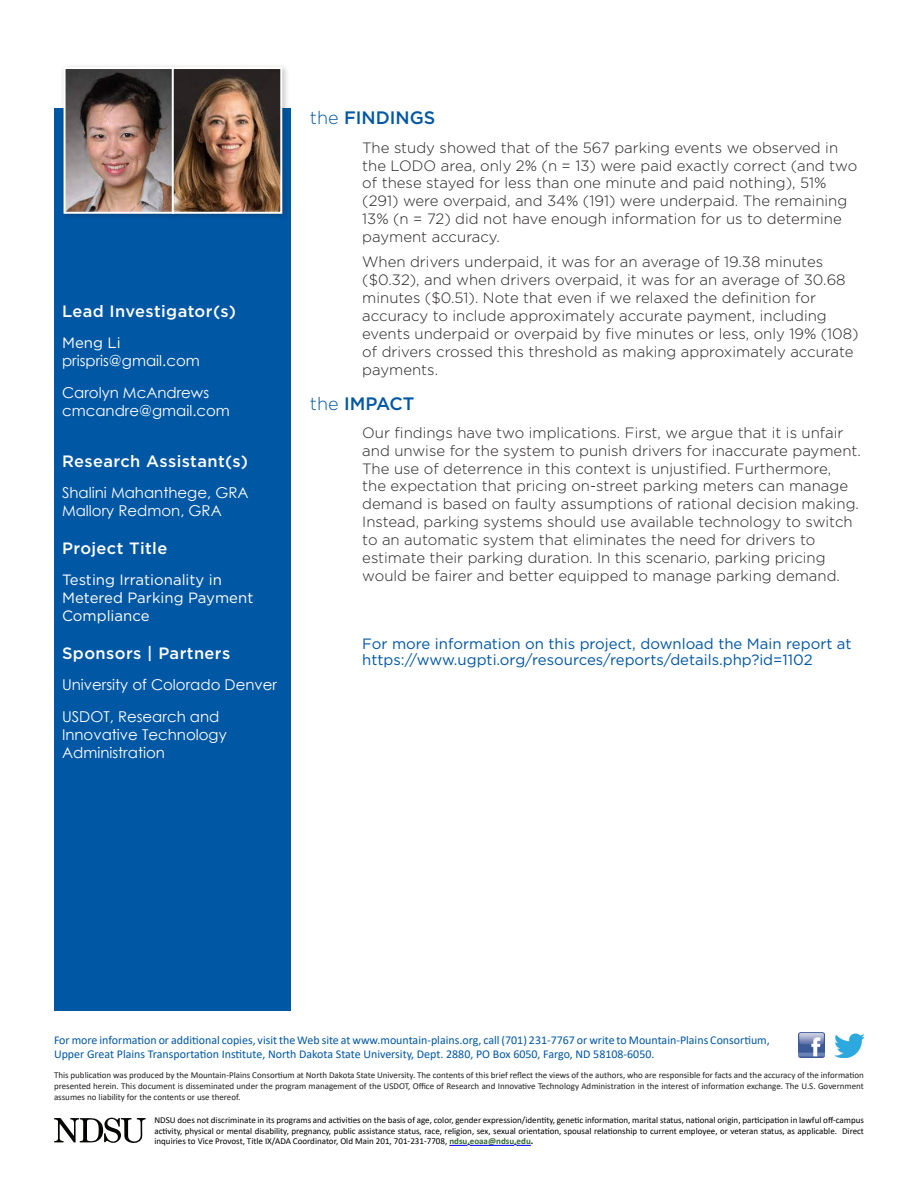
<style>
.page{position:relative;width:918px;height:1188px;background:#fff}
.page>*{position:absolute;margin:0;border:0;box-sizing:border-box;transform-origin:0 0}
.t1{font:500 18px "Gotham";color:#0057a4}
.t2{font:500 16.5px "Gotham";letter-spacing:.025em;color:#fff}
.t3{font:300 15px/18px "Gotham";color:#231f20}
.t4{font:15px/31.5px "Century Gothic";color:#fff}
.t5{font:15px/16.5px "Gotham";color:#0057a4}
.t6{font:15px/18px "Gotham";color:#fff}
.t7{font:12px/14.4px "Calibri";color:#0057a4}
.t8{font:9px/10.8px "Calibri";color:#000;text-align:justify}
.t9{font:9px/10.8px "Calibri";color:#231f20;text-align:justify}
.s1{font-weight:300}
.s2{font-weight:700;color:#363}
.s3{font-weight:700}
</style>
<div class="page">
<div style="left:54px;top:108px;width:236px;height:903px;background:#0057a4"></div>
<img style="left:798px;top:1032px;width:26px;height:26px">
<img style="left:834px;top:1033px;width:30px;height:25px">
<svg style="left:449px;top:1144px;width:21px;height:2px"></svg>
<hr style="left:470px;top:1145px;width:44px;height:1px;background:#00f">
<svg style="left:514px;top:1144px;width:17px;height:2px"></svg>
<svg style="left:54px;top:1118px;width:92px;height:25px"></svg>
<div style="left:60px;top:63px;width:122px;height:158px;background:#231f20;opacity:.25"></div>
<img style="left:67px;top:70px;width:101px;height:141px">
<div style="left:64px;top:67px;width:110px;height:147px;border:2px solid #fff"></div>
<div style="left:168px;top:63px;width:122px;height:158px;background:#231f20;opacity:.25"></div>
<img style="left:175px;top:70px;width:104px;height:141px">
<div style="left:172px;top:67px;width:110px;height:147px;border:2px solid #fff"></div>
<p class="t2" style="left:62px;top:300px;width:175px">Lead Investigator(s)</p>
<p class="t6" style="left:62px;top:334px;width:60px">Meng Li</p>
<p class="t4" style="left:62px;top:345px;width:149px">prispris@gmail.com<br>Carolyn McAndrews</p>
<p class="t4" style="left:62px;top:394px;width:169px">cmcandre@gmail.com</p>
<p class="t2" style="left:62px;top:450px;width:188px">Research Assistant(s)</p>
<p class="t4" style="left:62px;top:484px;width:188px;line-height:18px">Shalini Mahanthege, GRA<br>Mallory Redmon, GRA</p>
<p class="t2" style="left:62px;top:537px;width:107px">Project Title</p>
<p class="t6" style="left:62px;top:571px;width:193px">Testing Irrationality in<br>Metered Parking Payment<br>Compliance</p>
<p class="t2" style="left:62px;top:642px;width:170px">Sponsors | Partners</p>
<p class="t4" style="left:62px;top:669px;width:217px">University of Colorado Denver<br>USDOT, Research and</p>
<p class="t4" style="left:62px;top:725px;width:166px;line-height:18px">Innovative Technology<br>Administration</p>
<p class="t1" style="left:310px;top:106px;width:127px"><span class="s1">the</span> FINDINGS</p>
<p class="t3" style="left:362px;top:138px;width:497px">The study showed that of the 567 parking events we observed in the LODO area, only 2% (n = 13) were paid exactly correct (and two of these stayed for less than one minute and paid nothing), 51% (291) were overpaid, and 34% (191) were underpaid. The remaining 13% (n = 72) did not have enough information for us to determine payment accuracy.</p>
<p class="t3" style="left:362px;top:252px;width:498px">When drivers underpaid, it was for an average of 19.38 minutes ($0.32), and when drivers overpaid, it was for an average of 30.68 minutes ($0.51). Note that even if we relaxed the definition for accuracy to include approximately accurate payment, including events underpaid or overpaid by five minutes or less, only 19% (108) of drivers crossed this threshold as making approximately accurate payments.</p>
<p class="t1" style="left:310px;top:392px;width:106px"><span class="s1">the</span> IMPACT</p>
<p class="t3" style="left:362px;top:423px;width:500px">Our findings have two implications. First, we argue that it is unfair and unwise for the system to punish drivers for inaccurate payment.<br>The use of deterrence in this context is unjustified. Furthermore,<br>the expectation that pricing on-street parking meters can manage demand is based on faulty assumptions of rational decision making.<br>Instead, parking systems should use available technology to switch to an automatic system that eliminates the need for drivers to estimate their parking duration. In this scenario, parking pricing would be fairer and better equipped to manage parking demand.</p>
<p class="t5" style="left:362px;top:635px;width:491px">For more information on this project, download the Main report at https://www.ugpti.org/resources/reports/details.php?id=1102</p>
<p class="t7" style="left:54px;top:1032px;width:717px">For more information or additional copies, visit the Web site at www.mountain-plains.org, call (701) 231-7767 or write to Mountain-Plains Consortium,<br>Upper Great Plains Transportation Institute, North Dakota State University, Dept. 2880, PO Box 6050, Fargo, ND 58108-6050.</p>
<p class="t9" style="left:54px;top:1070px;width:811px">This publication was produced by the Mountain-Plains Consortium at North Dakota State University. The contents of this brief reflect the views of the authors, who are responsible for facts and the accuracy of the information presented herein. This document is disseminated under the program management of the USDOT, Office of Research and Innovative Technology Administration in the interest of information exchange. The U.S. Government assumes no liability for the contents or use thereof.</p>
<p class="t8" style="left:154px;top:1114px;width:711px">NDSU does not discriminate in its programs and activities on the basis of age, color, gender expression/identity, genetic information, marital status, national origin, participation in lawful off-campus activity, physical or mental disability, pregnancy, public assistance status, race, religion, sex, sexual orientation, spousal relationship to current employee, or veteran status, as applicable. Direct inquiries to Vice Provost, Title IX/ADA Coordinator, Old Main 201, 701-231-7708, <span class="s2">ndsu.eoaa@ndsu.edu</span><span class="s3">.</span></p>
</div>
